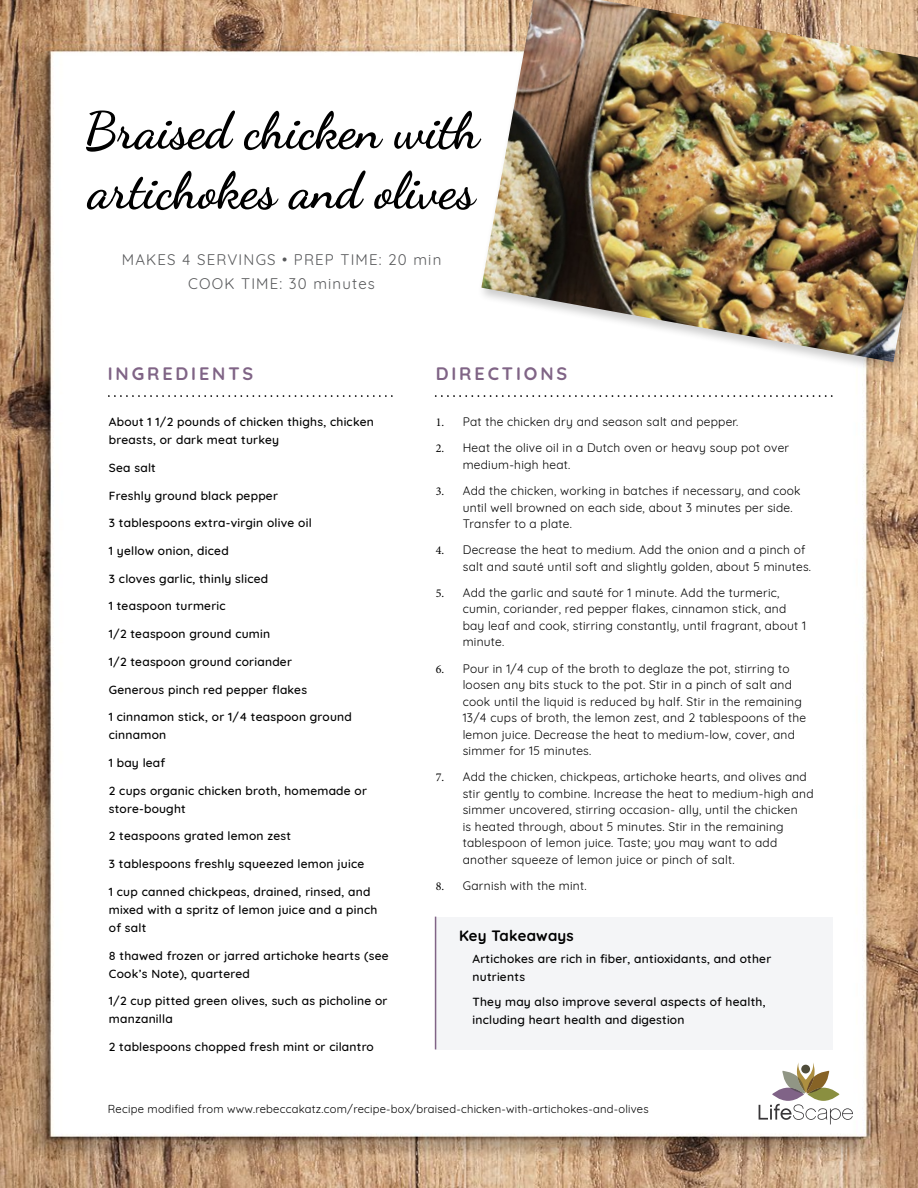
<style>
.page{position:relative;width:918px;height:1188px;background:#fff}
.page>*{position:absolute;margin:0;border:0;box-sizing:border-box;transform-origin:0 0}
.t1{font:51px/60px "Dancing Script";color:#000}
.t2{font:700 18px "Quicksand";letter-spacing:.16em;color:#806486}
.t3{font:15px/24px "Quicksand";letter-spacing:.08em;color:#58595b;text-align:center}
.t4{font:700 15px "Quicksand";letter-spacing:.01em;color:#000}
.t5{font:12px/16.5px "Quicksand";letter-spacing:.02em;color:#000}
.t6{font:500 12px/18px "Quicksand";letter-spacing:.02em;color:#000}
.t7{font:11.25px "Quicksand";letter-spacing:.02em;color:#000}
.s1{font-family:"Minion Pro"}
</style>
<div class="page">
<img style="left:0;top:0;width:918px;height:1188px">
<svg style="left:109px;top:395px;width:284px;height:2px"></svg>
<svg style="left:436px;top:395px;width:397px;height:2px"></svg>
<div style="left:476px;top:0;width:442px;height:376px;background:#000;opacity:.2"></div>
<img style="left:481px;top:0;width:437px;height:362px">
<svg style="left:759px;top:1104px;width:94px;height:20px"></svg>
<svg style="left:808px;top:1088px;width:31px;height:13px"></svg>
<svg style="left:772px;top:1088px;width:32px;height:13px"></svg>
<svg style="left:782px;top:1062px;width:47px;height:31px"></svg>
<div style="left:801px;top:1065px;width:9px;height:8px;background:#4f4d3b;border-radius:50%"></div>
<div style="left:435px;top:917px;width:398px;height:132px;background:#f4f5f7"></div>
<hr style="left:435px;top:917px;width:1px;height:132px;background:#806486">
<h1 class="t1" style="left:84px;top:97px;width:399px">Braised chicken with artichokes and olives</h1>
<p class="t3" style="left:122px;top:246px;width:321px">MAKES 4 SERVINGS • PREP TIME: 20 min<br>COOK TIME: 30 minutes</p>
<h2 class="t2" style="left:108px;top:359px;width:147px">INGREDIENTS</h2>
<h2 class="t2" style="left:436px;top:359px;width:133px">DIRECTIONS</h2>
<p class="t6" style="left:109px;top:412px;width:266px">About 1 1/2 pounds of chicken thighs, chicken breasts, or dark meat turkey</p>
<p class="t6" style="left:109px;top:457px;width:48px">Sea salt</p>
<p class="t6" style="left:109px;top:485px;width:171px">Freshly ground black pepper</p>
<p class="t6" style="left:109px;top:513px;width:204px">3 tablespoons extra-virgin olive oil</p>
<p class="t6" style="left:109px;top:541px;width:121px">1 yellow onion, diced</p>
<p class="t6" style="left:109px;top:568px;width:161px">3 cloves garlic, thinly sliced</p>
<p class="t6" style="left:109px;top:596px;width:118px">1 teaspoon turmeric</p>
<p class="t6" style="left:109px;top:624px;width:163px">1/2 teaspoon ground cumin</p>
<p class="t6" style="left:109px;top:651px;width:185px">1/2 teaspoon ground coriander</p>
<p class="t6" style="left:109px;top:679px;width:200px">Generous pinch red pepper flakes</p>
<p class="t6" style="left:109px;top:707px;width:245px">1 cinnamon stick, or 1/4 teaspoon ground cinnamon</p>
<p class="t6" style="left:109px;top:753px;width:58px">1 bay leaf</p>
<p class="t6" style="left:109px;top:780px;width:260px">2 cups organic chicken broth, homemade or store-bought</p>
<p class="t6" style="left:109px;top:826px;width:184px">2 teaspoons grated lemon zest</p>
<p class="t6" style="left:109px;top:854px;width:257px">3 tablespoons freshly squeezed lemon juice</p>
<p class="t6" style="left:109px;top:881px;width:270px">1 cup canned chickpeas, drained, rinsed, and mixed with a spritz of lemon juice and a pinch of salt</p>
<p class="t6" style="left:109px;top:945px;width:281px">8 thawed frozen or jarred artichoke hearts (see<br>Cook’s Note), quartered</p>
<p class="t6" style="left:109px;top:991px;width:280px">1/2 cup pitted green olives, such as picholine or manzanilla</p>
<p class="t6" style="left:109px;top:1037px;width:267px">2 tablespoons chopped fresh mint or cilantro</p>
<p class="t5" style="left:436px;top:412px;width:304px"><span class="s1">1.</span> Pat the chicken dry and season salt and pepper.</p>
<p class="t5" style="left:463px;top:439px;width:328px;text-indent:-27px"><span class="s1">2.</span> Heat the olive oil in a Dutch oven or heavy soup pot over medium-high heat.</p>
<p class="t5" style="left:463px;top:481px;width:339px;text-indent:-27px"><span class="s1">3.</span> Add the chicken, working in batches if necessary, and cook until well browned on each side, about 3 minutes per side.<br>Transfer to a plate.</p>
<p class="t5" style="left:463px;top:540px;width:350px;text-indent:-27px"><span class="s1">4.</span> Decrease the heat to medium. Add the onion and a pinch of salt and sauté until soft and slightly golden, about 5 minutes.</p>
<p class="t5" style="left:463px;top:583px;width:345px;text-indent:-27px"><span class="s1">5.</span> Add the garlic and sauté for 1 minute. Add the turmeric, cumin, coriander, red pepper flakes, cinnamon stick, and bay leaf and cook, stirring constantly, until fragrant, about 1 minute.</p>
<p class="t5" style="left:463px;top:659px;width:345px;text-indent:-27px"><span class="s1">6.</span> Pour in 1/4 cup of the broth to deglaze the pot, stirring to loosen any bits stuck to the pot. Stir in a pinch of salt and cook until the liquid is reduced by half. Stir in the remaining 13/4 cups of broth, the lemon zest, and 2 tablespoons of the lemon juice. Decrease the heat to medium-low, cover, and simmer for 15 minutes.</p>
<p class="t5" style="left:463px;top:768px;width:352px;text-indent:-27px"><span class="s1">7.</span> Add the chicken, chickpeas, artichoke hearts, and olives and stir gently to combine. Increase the heat to medium-high and simmer uncovered, stirring occasion- ally, until the chicken<br>is heated through, about 5 minutes. Stir in the remaining tablespoon of lemon juice. Taste; you may want to add another squeeze of lemon juice or pinch of salt.</p>
<p class="t5" style="left:436px;top:876px;width:152px"><span class="s1">8.</span> Garnish with the mint.</p>
<p class="t4" style="left:459px;top:923px;width:116px">Key Takeaways</p>
<p class="t6" style="left:472px;top:949px;width:300px">Artichokes are rich in fiber, antioxidants, and other nutrients</p>
<p class="t6" style="left:472px;top:992px;width:295px">They may also improve several aspects of health, including heart health and digestion</p>
<p class="t7" style="left:108px;top:1101px;width:542px">Recipe modified from www.rebeccakatz.com/recipe-box/braised-chicken-with-artichokes-and-olives</p>
</div>
